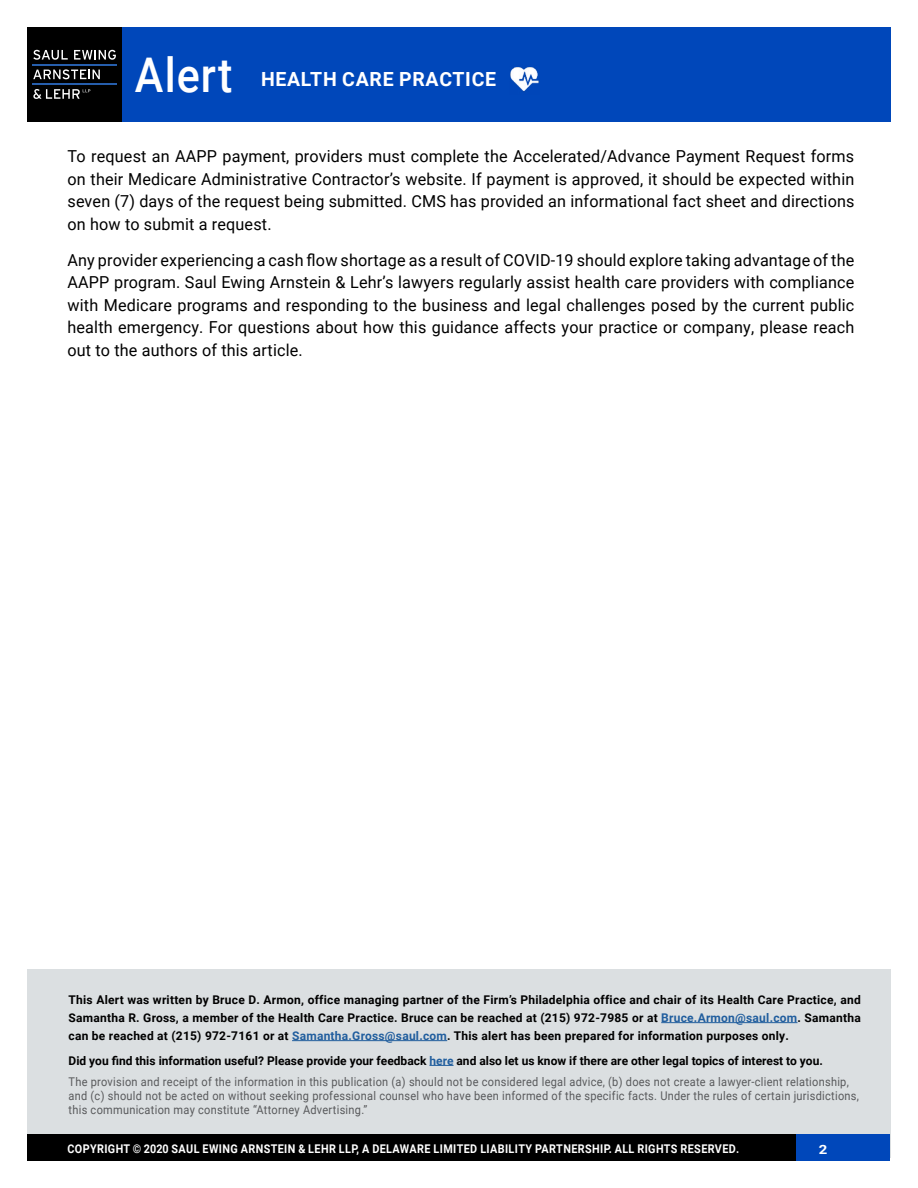
<style>
.page{position:relative;width:918px;height:1188px;background:#fff}
.page>*{position:absolute;margin:0;border:0;box-sizing:border-box;transform-origin:0 0}
.t1{font:500 47.85px "Roboto";letter-spacing:.025em;color:#fff;scale:.9 1}
.t2{font:700 19.5px "Roboto";letter-spacing:.035em;color:#fff}
.t3{font:16.5px/22.5px "Roboto";letter-spacing:.01em;color:#000;text-align:justify}
.t4{font:700 12.75px "Roboto";color:#fff;scale:1.17 1}
.t5{font:12px/21.1px "Roboto";letter-spacing:.025em;color:#58595b;scale:.92 1}
.t6{font:700 12px/18px "Roboto";letter-spacing:.02em;color:#000;text-align:justify}
.t7{font:700 12px "Roboto";letter-spacing:.035em;color:#fff;scale:.9 1}
.s1{color:#215e9e}
.s2{font-weight:700;color:#000}
.s3{font-weight:700;color:#215e9e}
</style>
<div class="page">
<div style="left:27px;top:27px;width:864px;height:94px;background:#0047ba"></div>
<div style="left:27px;top:27px;width:95px;height:94px;background:#000"></div>
<svg style="left:33px;top:50px;width:35px;height:10px"></svg>
<svg style="left:74px;top:50px;width:42px;height:10px"></svg>
<svg style="left:33px;top:69px;width:67px;height:10px"></svg>
<svg style="left:33px;top:89px;width:57px;height:10px"></svg>
<hr style="left:33px;top:64px;width:84px;height:2px;background:#265eac">
<hr style="left:33px;top:83px;width:84px;height:2px;background:#265eac">
<div style="left:27px;top:970px;width:863px;height:188px;background:#dbdfe1"></div>
<hr style="left:661px;top:1022px;width:137px;height:1px;background:#215e9e">
<hr style="left:292px;top:1040px;width:155px;height:1px;background:#215e9e">
<svg style="left:429px;top:1065px;width:25px;height:1px"></svg>
<div style="left:27px;top:1135px;width:772px;height:26px;background:#000"></div>
<div style="left:796px;top:1135px;width:94px;height:26px;background:#0047ba"></div>
<img style="left:510px;top:67px;width:29px;height:25px">
<h1 class="t1" style="left:135px;top:41px;width:110px">Alert</h1>
<p class="t2" style="left:261px;top:65px;width:237px">HEALTH CARE PRACTICE</p>
<p class="t3" style="left:68px;top:144px;width:788px">To request an AAPP payment, providers must complete the Accelerated/Advance Payment Request forms on their Medicare Administrative Contractor’s website. If payment is approved, it should be expected within seven (7) days of the request being submitted. CMS has provided an informational fact sheet and directions on how to submit a request.</p>
<p class="t3" style="left:68px;top:248px;width:788px">Any provider experiencing a cash flow shortage as a result of COVID-19 should explore taking advantage of the AAPP program. Saul Ewing Arnstein &amp; Lehr’s lawyers regularly assist health care providers with compliance with Medicare programs and responding to the business and legal challenges posed by the current public health emergency. For questions about how this guidance affects your practice or company, please reach out to the authors of this article.</p>
<p class="t6" style="left:69px;top:990px;width:794px">This Alert was written by Bruce D. Armon, office managing partner of the Firm’s Philadelphia office and chair of its Health Care Practice, and Samantha R. Gross, a member of the Health Care Practice. Bruce can be reached at (215) 972-7985 or at <span class="s1">Bruce.Armon@saul.com</span>. Samantha can be reached at (215) 972-7161 or at <span class="s1">Samantha.Gross@saul.com</span>. This alert has been prepared for information purposes only.</p>
<p class="t5" style="left:69px;top:1049px;width:850px"><span class="s2">Did you find this information useful? Please provide your feedback</span> <span class="s3">here</span> <span class="s2">and also let us know if there are other legal topics of interest to you.<br></span>The provision and receipt of the information in this publication (a) should not be considered legal advice, (b) does not create a lawyer-client relationship,</p>
<p class="t5" style="left:69px;top:1088px;width:861px;line-height:14.4px">and (c) should not be acted on without seeking professional counsel who have been informed of the specific facts. Under the rules of certain jurisdictions, this communication may constitute “Attorney Advertising.”</p>
<p class="t7" style="left:68px;top:1140px;width:748px">COPYRIGHT © 2020 SAUL EWING ARNSTEIN &amp; LEHR LLP, A DELAWARE LIMITED LIABILITY PARTNERSHIP. ALL RIGHTS RESERVED.</p>
<p class="t4" style="left:819px;top:1140px;width:9px">2</p>
</div>
